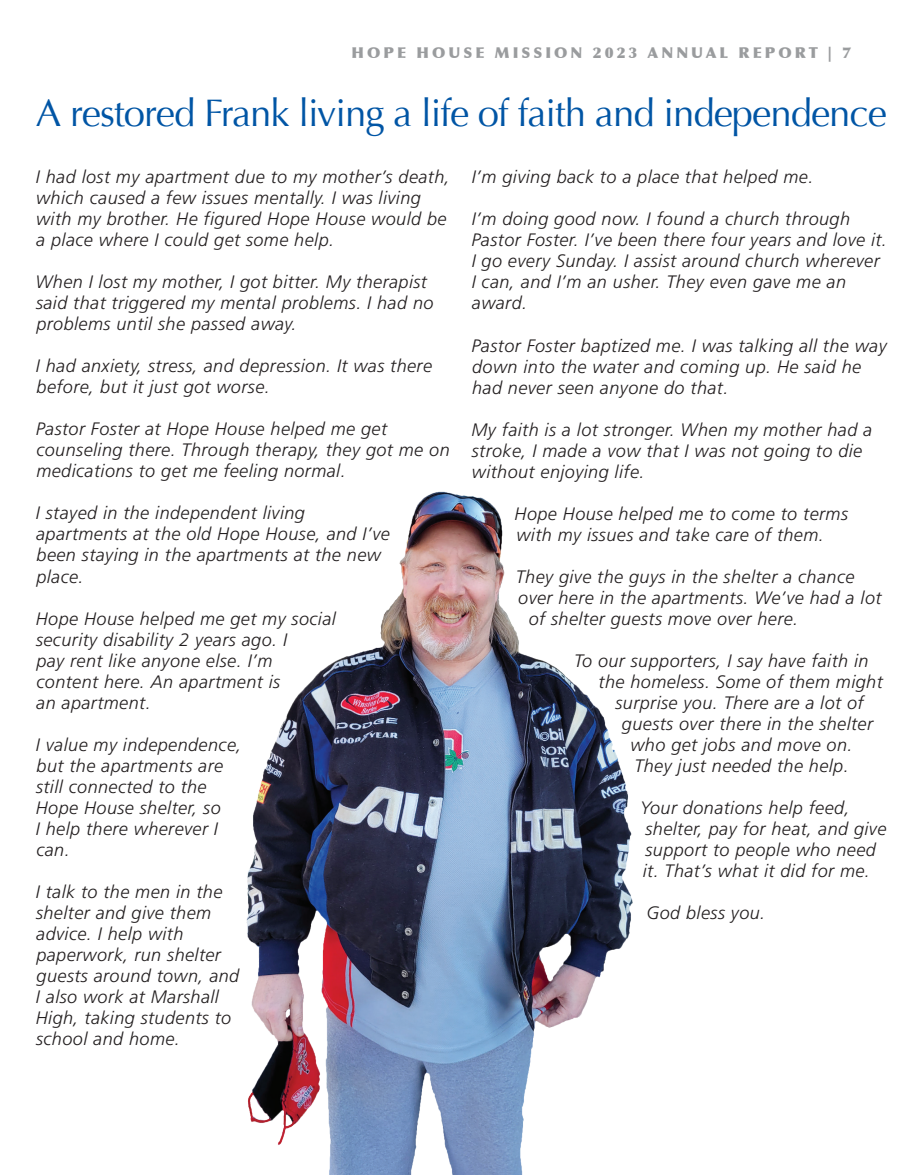
<style>
.page{position:relative;width:905px;height:1175px;background:#fff}
.page>*{position:absolute;margin:0;border:0;box-sizing:border-box;transform-origin:0 0}
.t1{font:38.25px "Optima";letter-spacing:-.025em;color:#0155a5}
.t2{font:italic 300 18px/21px "Frutiger LT Std";letter-spacing:.025em;color:#231f20}
.t3{font:900 15px "Optima";letter-spacing:.2em;color:#9a9c9e}
</style>
<div class="page">
<img style="left:246px;top:491px;width:387px;height:683px">
<p class="t3" style="left:351px;top:44px;width:501px">HOPE HOUSE MISSION 2023 ANNUAL REPORT | 7</p>
<h1 class="t1" style="left:36px;top:90px;width:852px">A restored Frank living a life of faith and independence</h1>
<p class="t2" style="left:36px;top:167px;width:415px">I had lost my apartment due to my mother’s death, which caused a few issues mentally. I was living with my brother. He figured Hope House would be a place where I could get some help.</p>
<p class="t2" style="left:35px;top:272px;width:399px">When I lost my mother, I got bitter. My therapist said that triggered my mental problems. I had no problems until she passed away.</p>
<p class="t2" style="left:36px;top:356px;width:397px">I had anxiety, stress, and depression. It was there before, but it just got worse.</p>
<p class="t2" style="left:36px;top:419px;width:415px">Pastor Foster at Hope House helped me get counseling there. Through therapy, they got me on medications to get me feeling normal.</p>
<p class="t2" style="left:36px;top:503px;width:355px">I stayed in the independent living apartments at the old Hope House, and I’ve been staying in the apartments at the new place.</p>
<p class="t2" style="left:36px;top:608px;width:301px">Hope House helped me get my social security disability 2 years ago. I<br>pay rent like anyone else. I’m content here. An apartment is<br>an apartment.</p>
<p class="t2" style="left:36px;top:734px;width:207px">I value my independence, but the apartments are still connected to the<br>Hope House shelter, so<br>I help there wherever I can.</p>
<p class="t2" style="left:36px;top:881px;width:205px">I talk to the men in the shelter and give them advice. I help with paperwork, run shelter guests around town, and<br>I also work at Marshall<br>High, taking students to school and home.</p>
<p class="t2" style="left:471px;top:167px;width:343px">I’m giving back to a place that helped me.</p>
<p class="t2" style="left:471px;top:209px;width:417px">I’m doing good now. I found a church through Pastor Foster. I’ve been there four years and love it.<br>I go every Sunday. I assist around church wherever I can, and I’m an usher. They even gave me an award.</p>
<p class="t2" style="left:471px;top:335px;width:416px">Pastor Foster baptized me. I was talking all the way down into the water and coming up. He said he had never seen anyone do that.</p>
<p class="t2" style="left:471px;top:419px;width:402px">My faith is a lot stronger. When my mother had a stroke, I made a vow that I was not going to die without enjoying life.</p>
<p class="t2" style="left:514px;top:503px;width:335px">Hope House helped me to come to terms with my issues and take care of them.</p>
<p class="t2" style="left:515px;top:566px;width:340px">They give the guys in the shelter a chance</p>
<p class="t2" style="left:518px;top:587px;width:365px">over here in the apartments. We’ve had a lot</p>
<p class="t2" style="left:528px;top:608px;width:271px">of shelter guests move over here.</p>
<p class="t2" style="left:574px;top:650px;width:296px">To our supporters, I say have faith in</p>
<p class="t2" style="left:598px;top:671px;width:285px">the homeless. Some of them might</p>
<p class="t2" style="left:615px;top:692px;width:249px">surprise you. There are a lot of</p>
<p class="t2" style="left:622px;top:713px;width:252px">guests over there in the shelter</p>
<p class="t2" style="left:630px;top:734px;width:223px">who get jobs and move on.</p>
<p class="t2" style="left:634px;top:755px;width:216px">They just needed the help.</p>
<p class="t2" style="left:640px;top:797px;width:248px">Your donations help feed, shelter, pay for heat, and give support to people who need it. That’s what it did for me.</p>
<p class="t2" style="left:646px;top:902px;width:120px">God bless you.</p>
</div>
